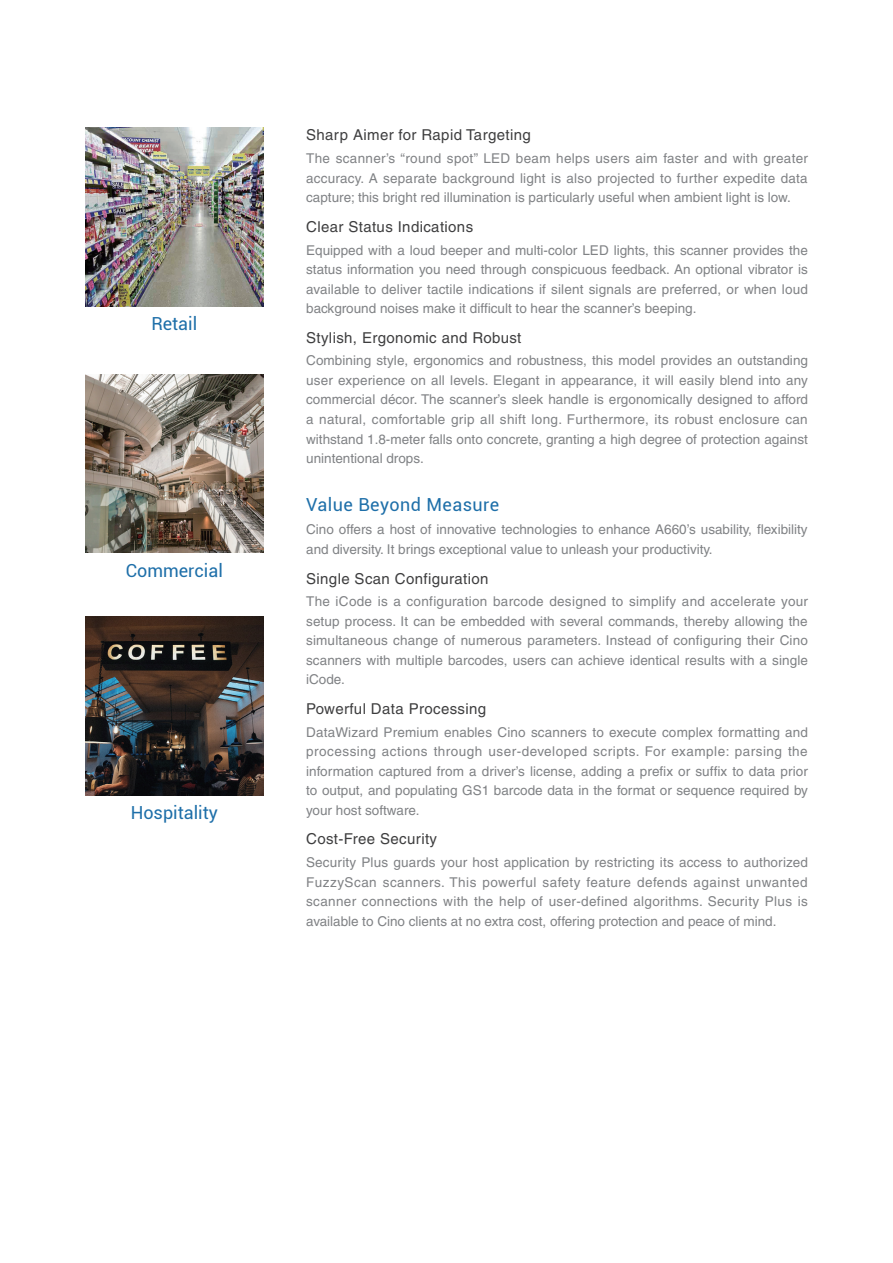
<style>
.page{position:relative;width:893px;height:1263px;background:#fff}
.page>*{position:absolute;margin:0;border:0;box-sizing:border-box;transform-origin:0 0}
.圖說標-藍{font:18px "Roboto";color:#1e6fa9}
.內文大標-藍{font:18px "Roboto";letter-spacing:.025em;color:#1e6fa9}
.內文中標{font:15px "Helvetica";letter-spacing:.025em;color:#3e3e3f}
.內文字{font:13.5px/19.5px "Helvetica";color:#808285;text-align:justify}
</style>
<div class="page">
<img style="left:85px;top:128px;width:179px;height:178px">
<img style="left:85px;top:374px;width:179px;height:179px">
<img style="left:85px;top:617px;width:179px;height:178px">
<p class="圖說標-藍" style="left:151px;top:311px;width:47px">Retail</p>
<p class="圖說標-藍" style="left:126px;top:558px;width:99px">Commercial</p>
<p class="圖說標-藍" style="left:131px;top:800px;width:89px">Hospitality</p>
<p class="內文中標" style="left:306px;top:126px;width:226px">Sharp Aimer for Rapid Targeting</p>
<p class="內文字" style="left:306px;top:149px;width:503px">The scanner’s “round spot” LED beam helps users aim faster and with greater accuracy. A separate background light is also projected to further expedite data capture; this bright red illumination is particularly useful when ambient light is low.</p>
<p class="內文中標" style="left:306px;top:218px;width:169px">Clear Status Indications</p>
<p class="內文字" style="left:306px;top:240px;width:503px">Equipped with a loud beeper and multi-color LED lights, this scanner provides the status information you need through conspicuous feedback. An optional vibrator is available to deliver tactile indications if silent signals are preferred, or when loud background noises make it difficult to hear the scanner’s beeping.</p>
<p class="內文中標" style="left:306px;top:329px;width:217px">Stylish, Ergonomic and Robust</p>
<p class="內文字" style="left:306px;top:351px;width:503px">Combining style, ergonomics and robustness, this model provides an outstanding user experience on all levels. Elegant in appearance, it will easily blend into any commercial décor. The scanner’s sleek handle is ergonomically designed to afford a natural, comfortable grip all shift long. Furthermore, its robust enclosure can withstand 1.8-meter falls onto concrete, granting a high degree of protection against unintentional drops.</p>
<p class="內文大標-藍" style="left:306px;top:492px;width:195px">Value Beyond Measure</p>
<p class="內文字" style="left:306px;top:520px;width:503px">Cino offers a host of innovative technologies to enhance A660’s usability, flexibility and diversity. It brings exceptional value to unleash your productivity.</p>
<p class="內文中標" style="left:306px;top:569px;width:184px">Single Scan Configuration</p>
<p class="內文字" style="left:306px;top:592px;width:503px">The iCode is a configuration barcode designed to simplify and accelerate your setup process. It can be embedded with several commands, thereby allowing the simultaneous change of numerous parameters. Instead of configuring their Cino scanners with multiple barcodes, users can achieve identical results with a single iCode.</p>
<p class="內文中標" style="left:306px;top:700px;width:182px">Powerful Data Processing</p>
<p class="內文字" style="left:306px;top:722px;width:503px">DataWizard Premium enables Cino scanners to execute complex formatting and processing actions through user-developed scripts. For example: parsing the information captured from a driver’s license, adding a prefix or suffix to data prior to output, and populating GS1 barcode data in the format or sequence required by your host software.</p>
<p class="內文中標" style="left:306px;top:830px;width:132px">Cost-Free Security</p>
<p class="內文字" style="left:306px;top:852px;width:503px">Security Plus guards your host application by restricting its access to authorized FuzzyScan scanners. This powerful safety feature defends against unwanted scanner connections with the help of user-defined algorithms. Security Plus is available to Cino clients at no extra cost, offering protection and peace of mind.</p>
</div>
